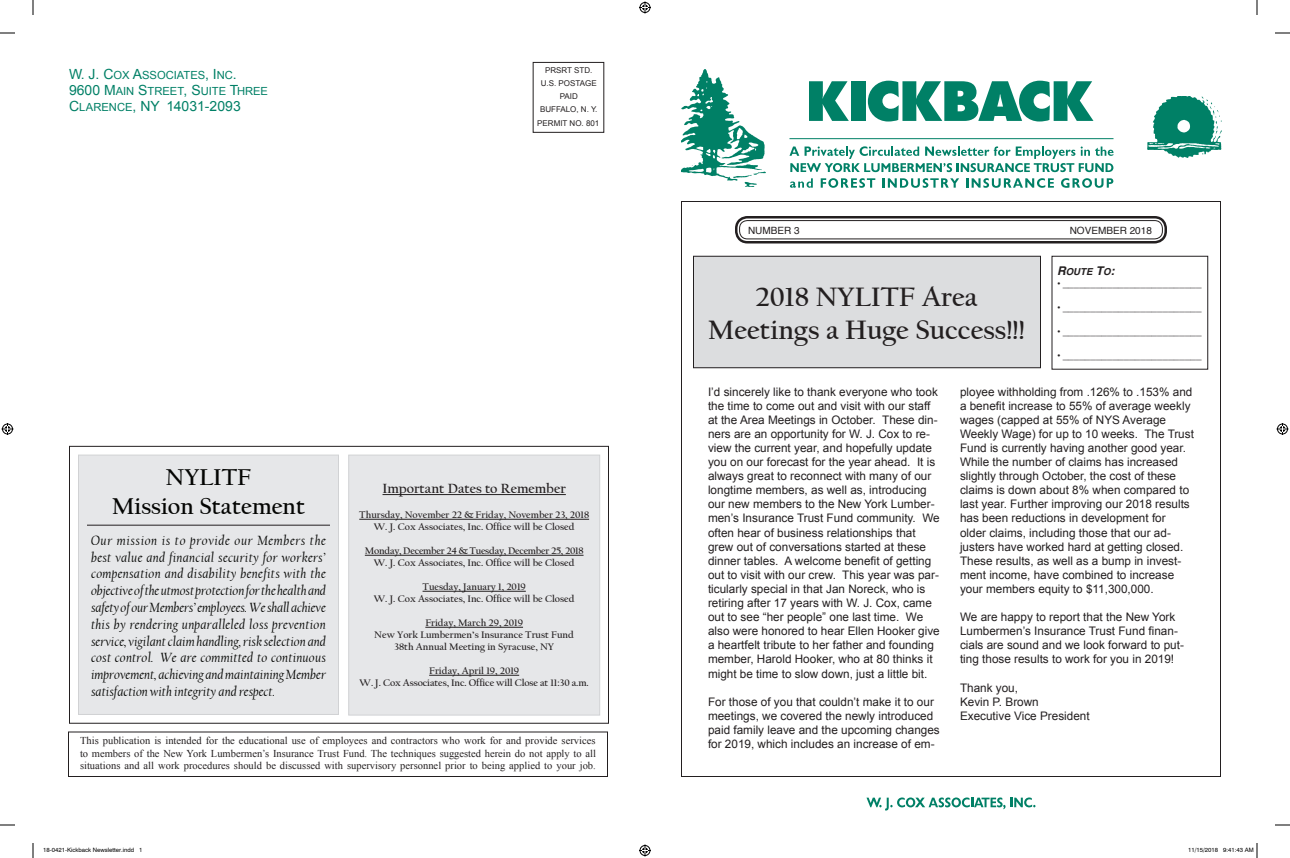
<style>
.page{position:relative;width:1290px;height:858px;background:#fff}
.page>*{position:absolute;margin:0;border:0;box-sizing:border-box;transform-origin:0 0}
.t1{font:44px/48px "Minion Pro";letter-spacing:-.005em;color:#231f20;text-align:right}
.t2{font:700 28px/33.6px "Californian FB";color:#231f20;text-align:center}
.t3{font:700 24px "Californian FB";color:#040503}
.t4{font:italic 14px/16.8px "Californian FB";color:#040503;text-align:justify}
.t5{font:700 14px "Californian FB";color:#231f20}
.t6{font:14px "Arial MT SC800";color:#008066}
.t7{font:11.8px/14.1px "Arial";color:#231f20}
.t8{font:11.2px/16px "Arial MT SC800";color:#008066}
.t9{font:10.5px/12.6px "Times New Roman";color:#231f20;text-align:justify}
.t10{font:700 10px "Californian FB";color:#231f20}
.t11{font:10px "Helvetica";color:#231f20}
.t12{font:700 10px "Californian FB";letter-spacing:-.025em;color:#231f20}
.t13{font:9.6px "Helvetica Bold Oblique SC800";color:#231f20}
.t14{font:8px/13px "Arial";color:#231f20;text-align:center}
.t15{font:6px "Helvetica";color:#000}
.s1{font-size:14px}
.s2{font-size:11.2px}
.s3{font-size:12px}
</style>
<div class="page">
<svg style="left:809px;top:81px;width:40px;height:40px"></svg>
<div style="left:851px;top:81px;width:14px;height:40px;background:#008066"></div>
<svg style="left:868px;top:81px;width:225px;height:41px"></svg>
<svg style="left:789px;top:146px;width:324px;height:26px"></svg>
<hr style="left:790px;top:138px;width:324px;height:1px;background:#008066">
<hr style="left:790px;top:196px;width:324px;height:1px;background:#008066">
<svg style="left:790px;top:178px;width:23px;height:10px"></svg>
<svg style="left:821px;top:178px;width:54px;height:10px"></svg>
<svg style="left:883px;top:178px;width:76px;height:10px"></svg>
<svg style="left:966px;top:178px;width:88px;height:10px"></svg>
<svg style="left:1061px;top:178px;width:52px;height:10px"></svg>
<svg style="left:867px;top:798px;width:168px;height:12px"></svg>
<div style="left:735px;top:216px;width:432px;height:28px;border:2px solid #231f20;border-radius:11px"></div>
<div style="left:739px;top:220px;width:424px;height:19px;border:1px solid #231f20;border-radius:8px"></div>
<img style="left:681px;top:69px;width:85px;height:118px">
<img style="left:1147px;top:96px;width:74px;height:61px">
<div style="left:68px;top:732px;width:540px;height:45px;border:1px solid #231f20"></div>
<div style="left:69px;top:446px;width:540px;height:278px;border:1px solid #231f20"></div>
<div style="left:348px;top:455px;width:252px;height:261px;background:#e6e7e9;border:1px solid #d1d2d4"></div>
<div style="left:78px;top:455px;width:261px;height:260px;background:#e6e7e9;border:1px solid #d1d2d4"></div>
<hr style="left:87px;top:525px;width:243px;height:1px;background:#231f20">
<div style="left:694px;top:256px;width:346px;height:112px;background:#dcdddf"></div>
<div style="left:693px;top:256px;width:348px;height:112px;border:1px solid #231f20"></div>
<hr style="left:383px;top:494px;width:183px;height:1px;background:#231f20">
<hr style="left:359px;top:519px;width:230px;height:1px;background:#231f20">
<hr style="left:365px;top:555px;width:219px;height:1px;background:#231f20">
<hr style="left:423px;top:591px;width:103px;height:1px;background:#231f20">
<hr style="left:425px;top:627px;width:98px;height:1px;background:#231f20">
<hr style="left:429px;top:675px;width:90px;height:1px;background:#231f20">
<div style="left:1052px;top:256px;width:156px;height:114px;border:1px solid #231f20"></div>
<div style="left:533px;top:62px;width:71px;height:71px;border:1px solid #231f20"></div>
<div style="left:535px;top:118px;width:68px;height:12px;background:#fff"></div>
<svg style="left:0;top:32px;width:15px;height:2px"></svg>
<svg style="left:1275px;top:32px;width:15px;height:2px"></svg>
<svg style="left:0;top:824px;width:15px;height:2px"></svg>
<svg style="left:1275px;top:824px;width:15px;height:2px"></svg>
<svg style="left:32px;top:0;width:2px;height:15px"></svg>
<svg style="left:32px;top:843px;width:2px;height:15px"></svg>
<svg style="left:1256px;top:0;width:2px;height:15px"></svg>
<svg style="left:639px;top:2px;width:12px;height:12px"></svg>
<svg style="left:639px;top:844px;width:12px;height:12px"></svg>
<svg style="left:2px;top:423px;width:12px;height:12px"></svg>
<svg style="left:1276px;top:423px;width:12px;height:12px"></svg>
<svg style="left:1256px;top:843px;width:2px;height:15px"></svg>
<p class="t8" style="left:69px;top:67px;width:201px"><span class="s1">W. J. C</span>OX <span class="s1">A</span>SSOCIATES<span class="s1">, I</span> NC<span class="s1">.<br>9600 M</span>AIN <span class="s1">S</span>TREET<span class="s1">, S</span>UITE <span class="s1">T</span>HREE</p>
<p class="t6" style="left:69px;top:97px;width:173px">C<span class="s2">LARENCE</span>, NY 14031-2093</p>
<p class="t14" style="left:536px;top:64px;width:68px">PRSRT STD.<br>U.S. POSTAGE<br>PAID<br>BUFFALO, N. Y.<br>PERMIT NO. 3071</p>
<p class="t14" style="left:537px;top:116px;width:64px">PERMIT NO. 801</p>
<p class="t3" style="left:166px;top:463px;width:87px">NYLITF</p>
<p class="t3" style="left:112px;top:492px;width:195px">Mission Statement</p>
<p class="t4" style="left:91px;top:532px;width:236px">Our mission is to provide our Members the best value and financial security for workers’ compensation and disability benefits with the objective of the utmost protection for the health and safety of our Members’ employees. We shall achieve this by rendering unparalleled loss prevention service, vigilant claim handling, risk selection and cost control. We are committed to continuous improvement, achieving and maintaining Member satisfaction with integrity and respect.</p>
<p class="t1" style="left:368px;top:456px;width:237px">matters! Vote<br>May 16.</p>
<p class="t1" style="left:357px;top:474px;width:253px">Vote May 16<sup>th</sup>.</p>
<p class="t5" style="left:383px;top:480px;width:185px">Important Dates to Remember</p>
<p class="t10" style="left:359px;top:509px;width:231px">Thursday, November 22 &amp; Friday, November 23, 2018</p>
<p class="t10" style="left:374px;top:521px;width:202px">W. J. Cox Associates, Inc. Office will be Closed</p>
<p class="t12" style="left:365px;top:545px;width:220px">Monday, December 24 &amp; Tuesday, December 25, 2018</p>
<p class="t10" style="left:374px;top:557px;width:202px">W. J. Cox Associates, Inc. Office will be Closed</p>
<p class="t10" style="left:423px;top:581px;width:105px">Tuesday, January 1, 2019</p>
<p class="t10" style="left:374px;top:593px;width:202px">W. J. Cox Associates, Inc. Office will be Closed</p>
<p class="t10" style="left:425px;top:617px;width:99px">Friday, March 29, 2019</p>
<p class="t10" style="left:374px;top:629px;width:201px">New York Lumbermen’s Insurance Trust Fund</p>
<p class="t10" style="left:394px;top:641px;width:161px">38th Annual Meeting in Syracuse, NY</p>
<p class="t10" style="left:429px;top:665px;width:92px">Friday, April 19, 2019</p>
<p class="t10" style="left:360px;top:677px;width:231px">W. J. Cox Associates, Inc. Office will Close at 11:30 a.m.</p>
<p class="t9" style="left:80px;top:734px;width:518px">This publication is intended for the educational use of employees and contractors who work for and provide services to members of the New York Lumbermen’s Insurance Trust Fund. The techniques suggested herein do not apply to all situations and all work procedures should be discussed with supervisory personnel prior to being applied to your job.</p>
<p class="t11" style="left:748px;top:222px;width:53px">NUMBER 3</p>
<p class="t11" style="left:1070px;top:222px;width:84px">NOVEMBER 2018</p>
<p class="t2" style="left:708px;top:280px;width:319px">2018 NYLITF Area<br>Meetings a Huge Success!!!</p>
<p class="t13" style="left:1057px;top:264px;width:59px"><span class="s3">R</span>OUTE <span class="s3">T</span>O<span class="s3">:</span></p>
<p class="t11" style="left:1057px;top:276px;width:146px">• _________________________</p>
<p class="t11" style="left:1057px;top:300px;width:146px">• _________________________</p>
<p class="t11" style="left:1057px;top:324px;width:146px">• _________________________</p>
<p class="t11" style="left:1057px;top:348px;width:146px">• _________________________</p>
<p class="t7" style="left:708px;top:384px;width:233px">I’d sincerely like to thank everyone who took the time to come out and visit with our staff at the Area Meetings in October. These din&shy;ners are an opportunity for W. J. Cox to re&shy;view the current year, and hopefully update you on our forecast for the year ahead. It is always great to reconnect with many of our longtime members, as well as, introducing our new members to the New York Lumber&shy;men’s Insurance Trust Fund community. We often hear of business relationships that grew out of conversations started at these dinner tables. A welcome benefit of getting out to visit with our crew. This year was par&shy;ticularly special in that Jan Noreck, who is retiring after 17 years with W. J. Cox, came out to see “her people” one last time. We also were honored to hear Ellen Hooker give a heartfelt tribute to her father and founding member, Harold Hooker, who at 80 thinks it might be time to slow down, just a little bit.</p>
<p class="t7" style="left:708px;top:695px;width:233px">For those of you that couldn’t make it to our meetings, we covered the newly introduced paid family leave and the upcoming changes for 2019, which includes an increase of em-</p>
<p class="t7" style="left:960px;top:384px;width:236px">ployee withholding from .126% to .153% and a benefit increase to 55% of average weekly wages (capped at 55% of NYS Average Weekly Wage) for up to 10 weeks. The Trust Fund is currently having another good year.<br>While the number of claims has increased slightly through October, the cost of these claims is down about 8% when compared to last year. Further improving our 2018 results has been reductions in development for older claims, including those that our ad&shy;justers have worked hard at getting closed.<br>These results, as well as a bump in invest&shy;ment income, have combined to increase your members equity to $11,300,000.</p>
<p class="t7" style="left:960px;top:610px;width:226px">We are happy to report that the New York Lumbermen’s Insurance Trust Fund finan&shy;cials are sound and we look forward to put&shy;ting those results to work for you in 2019!</p>
<p class="t7" style="left:960px;top:681px;width:60px">Thank you,</p>
<p class="t7" style="left:960px;top:695px;width:80px">Kevin P. Brown</p>
<p class="t7" style="left:960px;top:709px;width:131px">Executive Vice President</p>
<p class="t15" style="left:43px;top:846px;width:101px">18-0421-Kickback Newsletter.indd 1</p>
<p class="t15" style="left:1188px;top:846px;width:67px">11/15/2018 9:41:43 AM</p>
</div>
